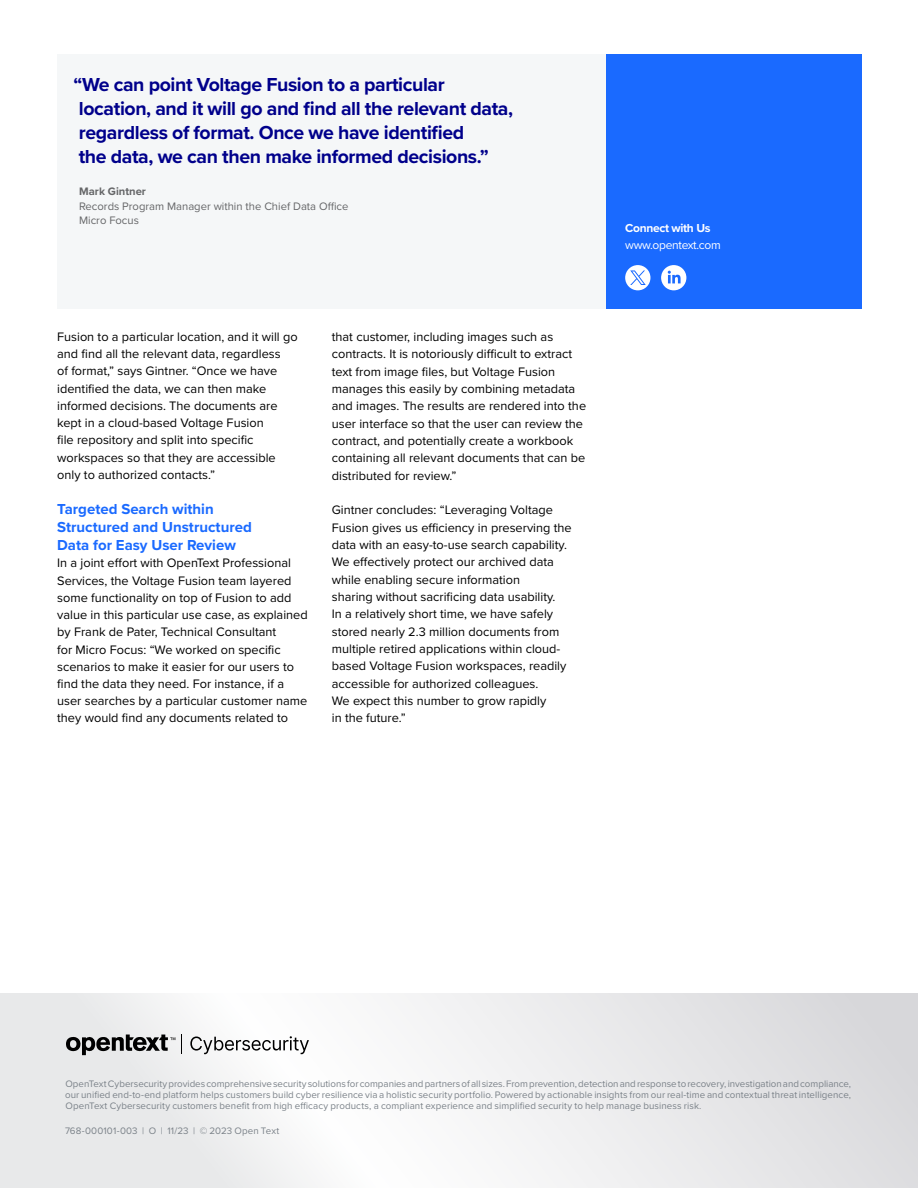
<style>
.page{position:relative;width:918px;height:1188px;background:#fff}
.page>*{position:absolute;margin:0;border:0;box-sizing:border-box;transform-origin:0 0}
.Pull_Quote_Screamer{font:700 19.5px/24px "Proxima Nova";letter-spacing:-.02em;color:#00008b}
.Header_b_Level1{font:700 15px/18px "Proxima Nova";color:#1a6aff}
.Body_c_8_5_11_5{font:12.75px/17.4px "Proxima Nova";color:#000}
.Contact_White{font:12px "Proxima Nova";letter-spacing:-.025em;color:#fff}
.Contact_White-2{font:700 12px "Proxima Nova";letter-spacing:-.025em;color:#fff}
.t1{font:11.25px "Proxima Nova";color:#656668}
.t2{font:700 11.25px "Proxima Nova";color:#656668}
.t3{font:9.75px/11.2px "Proxima Nova";letter-spacing:.01em;color:#7b8289;text-align:justify}
</style>
<div class="page">
<div style="left:57px;top:54px;width:804px;height:254px;background:#f5f7f8"></div>
<svg style="left:0;top:994px;width:918px;height:194px"></svg>
<svg style="left:66px;top:1035px;width:109px;height:20px;background:#89898a"></svg>
<svg style="left:190px;top:1036px;width:119px;height:18px"></svg>
<svg style="left:181px;top:1035px;width:1px;height:19px"></svg>
<div style="left:606px;top:54px;width:256px;height:254px;background:#1a6aff"></div>
<div style="left:661px;top:265px;width:25px;height:25px;background:#fff;border-radius:13px"></div>
<svg style="left:668px;top:271px;width:13px;height:12px"></svg>
<div style="left:625px;top:265px;width:25px;height:25px;background:#fff;border-radius:50%"></div>
<svg style="left:630px;top:270px;width:16px;height:15px"></svg>
<p class="Pull_Quote_Screamer" style="left:74px;top:72px;width:441px">“We can point Voltage Fusion to a particular location, and it will go and find all the relevant data, regardless of format. Once we have identified<br>the data, we can then make informed decisions.”</p>
<p class="t2" style="left:79px;top:183px;width:68px">Mark Gintner</p>
<p class="t1" style="left:79px;top:198px;width:271px">Records Program Manager within the Chief Data Office</p>
<p class="t1" style="left:79px;top:212px;width:61px">Micro Focus</p>
<p class="Body_c_8_5_11_5" style="left:57px;top:328px;width:242px">Fusion to a particular location, and it will go and find all the relevant data, regardless<br>of format,” says Gintner. “Once we have identified the data, we can then make informed decisions. The documents are kept in a cloud-based Voltage Fusion<br>file repository and split into specific workspaces so that they are accessible only to authorized contacts.”</p>
<p class="Header_b_Level1" style="left:57px;top:500px;width:196px">Targeted Search within<br>Structured and Unstructured<br>Data for Easy User Review</p>
<p class="Body_c_8_5_11_5" style="left:57px;top:554px;width:252px">In a joint effort with OpenText Professional Services, the Voltage Fusion team layered some functionality on top of Fusion to add value in this particular use case, as explained by Frank de Pater, Technical Consultant<br>for Micro Focus: “We worked on specific scenarios to make it easier for our users to find the data they need. For instance, if a user searches by a particular customer name they would find any documents related to</p>
<p class="Body_c_8_5_11_5" style="left:332px;top:327px;width:256px">that customer, including images such as contracts. It is notoriously difficult to extract text from image files, but Voltage Fusion manages this easily by combining metadata and images. The results are rendered into the user interface so that the user can review the contract, and potentially create a workbook containing all relevant documents that can be distributed for review.”</p>
<p class="Body_c_8_5_11_5" style="left:332px;top:501px;width:241px">Gintner concludes: “Leveraging Voltage Fusion gives us efficiency in preserving the data with an easy-to-use search capability.<br>We effectively protect our archived data while enabling secure information<br>sharing without sacrificing data usability.<br>In a relatively short time, we have safely stored nearly 2.3 million documents from multiple retired applications within cloud&shy;based Voltage Fusion workspaces, readily accessible for authorized colleagues.<br>We expect this number to grow rapidly<br>in the future.”</p>
<p class="Contact_White-2" style="left:625px;top:219px;width:87px">Connect with Us</p>
<p class="Contact_White" style="left:625px;top:236px;width:97px">www.opentext.com</p>
<p class="t3" style="left:65px;top:1077px;width:788px">OpenText Cybersecurity provides comprehensive security solutions for companies and partners of all sizes. From prevention, detection and response to recovery, investigation and compliance, our unified end-to-end platform helps customers build cyber resilience via a holistic security portfolio. Powered by actionable insights from our real-time and contextual threat intelligence, OpenText Cybersecurity customers benefit from high efficacy products, a compliant experience and simplified security to help manage business risk.</p>
<p class="t3" style="left:65px;top:1125px;width:216px">768-000101-003 | O | 11/23 | © 2023 Open Text</p>
</div>
